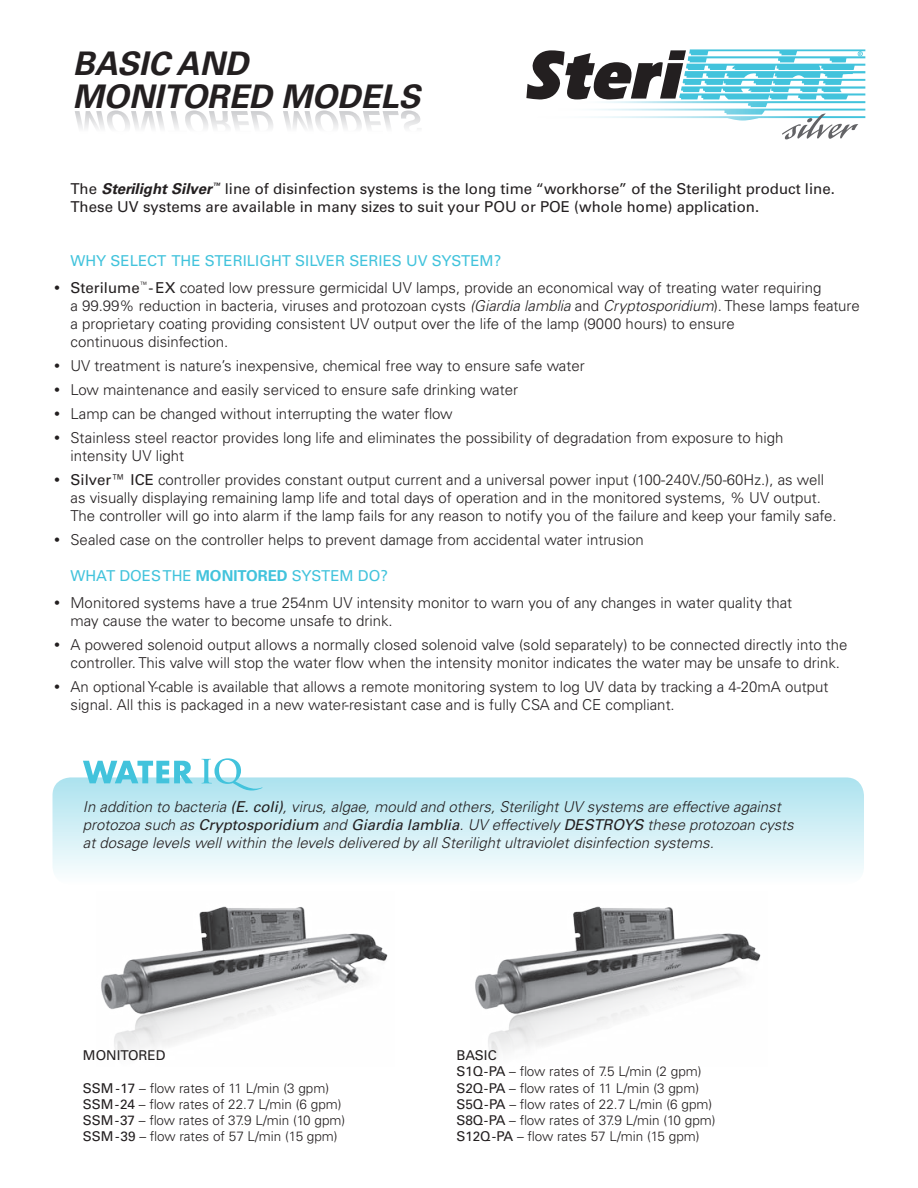
<style>
.page{position:relative;width:918px;height:1188px;background:#fff}
.page>*{position:absolute;margin:0;border:0;box-sizing:border-box;transform-origin:0 0}
.t1{font:italic 700 32.55px/33px "Univers LT Std";color:#231f20}
.t2{font:300 15px/18px "Univers LT Std";color:#231f20}
.t3{font:italic 300 15px/18px "Univers LT Std";color:#231f20}
.t4{font:15px/18px "Univers LT Std";color:#231f20}
.t5{font:15px "Univers LT Std";color:#42c3dc}
.t6{font:300 13.5px/16.2px "Univers LT Std";color:#231f20}
.t7{font:13.5px "Univers LT Std";color:#231f20}
.s1{font-weight:700;font-style:italic}
.s2{font-size:12px}
.s3{font-weight:400}
.s4{font-style:italic}
.s5{font-weight:700}
</style>
<div class="page">
<svg style="left:526px;top:49px;width:339px;height:90px"></svg>
<svg style="left:75px;top:111px;width:346px;height:18px"></svg>
<div style="left:52px;top:777px;width:812px;height:108px;background:linear-gradient(to bottom,#abe2ee,#fdfefe);border-radius:18px"></div>
<img style="left:475px;top:906px;width:286px;height:152px">
<img style="left:101px;top:906px;width:287px;height:152px">
<svg style="left:83px;top:761px;width:110px;height:22px"></svg>
<svg style="left:201px;top:758px;width:61px;height:32px"></svg>
<p class="t1" style="left:73px;top:48px;width:349px">BASIC AND<br>MONITORED MODELS</p>
<p class="t4" style="left:70px;top:180px;width:766px">The <span class="s1">Sterilight Silver</span><sup>™</sup> line of disinfection systems is the long time “workhorse” of the Sterilight product line.<br>These UV systems are available in many sizes to suit your POU or POE (whole home) application.</p>
<p class="t5" style="left:70px;top:252px;width:432px">WHY SELECT THE STERILIGHT SILVER SERIES UV SYSTEM?</p>
<p class="t2" style="left:70px;top:279px;width:791px;text-indent:-16px"><span class="s2">•</span> <span class="s3">Sterilume</span><sup>™</sup><span class="s3">- EX</span> coated low pressure germicidal UV lamps, provide an economical way of treating water requiring<br>a 99.99% reduction in bacteria, viruses and protozoan cysts <span class="s4">(Giardia lamblia</span> and <span class="s4">Cryptosporidium</span>). These lamps feature a proprietary coating providing consistent UV output over the life of the lamp (9000 hours) to ensure<br>continuous disinfection.</p>
<p class="t2" style="left:54px;top:357px;width:532px"><span class="s2">•</span> UV treatment is nature’s inexpensive, chemical free way to ensure safe water</p>
<p class="t2" style="left:54px;top:381px;width:466px"><span class="s2">•</span> Low maintenance and easily serviced to ensure safe drinking water</p>
<p class="t2" style="left:54px;top:405px;width:400px"><span class="s2">•</span> Lamp can be changed without interrupting the water flow</p>
<p class="t2" style="left:70px;top:429px;width:714px;text-indent:-16px"><span class="s2">•</span> Stainless steel reactor provides long life and eliminates the possibility of degradation from exposure to high intensity UV light</p>
<p class="t2" style="left:70px;top:471px;width:768px;text-indent:-16px"><span class="s2">•</span> <span class="s3">Silver™ ICE</span> controller provides constant output current and a universal power input (100-240V./50-60Hz.), as well as visually displaying remaining lamp life and total days of operation and in the monitored systems, % UV output.<br>The controller will go into alarm if the lamp fails for any reason to notify you of the failure and keep your family safe.</p>
<p class="t2" style="left:54px;top:531px;width:591px"><span class="s2">•</span> Sealed case on the controller helps to prevent damage from accidental water intrusion</p>
<p class="t5" style="left:70px;top:567px;width:319px">WHAT DOESTHE <span class="s5">MONITORED</span> SYSTEM DO?</p>
<p class="t2" style="left:70px;top:594px;width:723px;text-indent:-16px"><span class="s2">•</span> Monitored systems have a true 254nm UV intensity monitor to warn you of any changes in water quality that may cause the water to become unsafe to drink.</p>
<p class="t2" style="left:54px;top:636px;width:795px;text-align:center"><span class="s2">•</span> A powered solenoid output allows a normally closed solenoid valve (sold separately) to be connected directly into the controller. This valve will stop the water flow when the intensity monitor indicates the water may be unsafe to drink.</p>
<p class="t2" style="left:70px;top:678px;width:759px;text-indent:-16px"><span class="s2">•</span> An optional Y-cable is available that allows a remote monitoring system to log UV data by tracking a 4-20mA output signal. All this is packaged in a new water-resistant case and is fully CSA and CE compliant.</p>
<p class="t3" style="left:83px;top:798px;width:712px">In addition to bacteria <span class="s3">(E. coli)</span>, virus, algae, mould and others, Sterilight UV systems are effective against protozoa such as <span class="s3">Cryptosporidium</span> and <span class="s3">Giardia lamblia</span>. UV effectively <span class="s3">DESTROYS</span> these protozoan cysts at dosage levels well within the levels delivered by all Sterilight ultraviolet disinfection systems.</p>
<p class="t7" style="left:83px;top:1047px;width:84px">MONITORED</p>
<p class="t6" style="left:456px;top:1047px;width:247px"><span class="s3">BASIC<br>S1Q-PA</span> – flow rates of 7.5 L/min (2 gpm)</p>
<p class="t6" style="left:83px;top:1080px;width:248px"><span class="s3">SSM -17</span> – flow rates of 11 L/min (3 gpm)</p>
<p class="t6" style="left:456px;top:1080px;width:244px"><span class="s3">S2Q-PA</span> – flow rates of 11 L/min (3 gpm)</p>
<p class="t6" style="left:83px;top:1096px;width:260px"><span class="s3">SSM-24</span> – flow rates of 22.7 L/min (6 gpm)</p>
<p class="t6" style="left:456px;top:1096px;width:257px"><span class="s3">S5Q-PA</span> – flow rates of 22.7 L/min (6 gpm)</p>
<p class="t6" style="left:83px;top:1112px;width:264px"><span class="s3">SSM-37</span> – flow rates of 37.9 L/min (10 gpm)</p>
<p class="t6" style="left:456px;top:1112px;width:261px"><span class="s3">S8Q-PA</span> – flow rates of 37.9 L/min (10 gpm)</p>
<p class="t6" style="left:83px;top:1128px;width:256px"><span class="s3">SSM-39</span> – flow rates of 57 L/min (15 gpm)</p>
<p class="t6" style="left:456px;top:1128px;width:245px"><span class="s3">S12Q-PA</span> – flow rates 57 L/min (15 gpm)</p>
</div>
